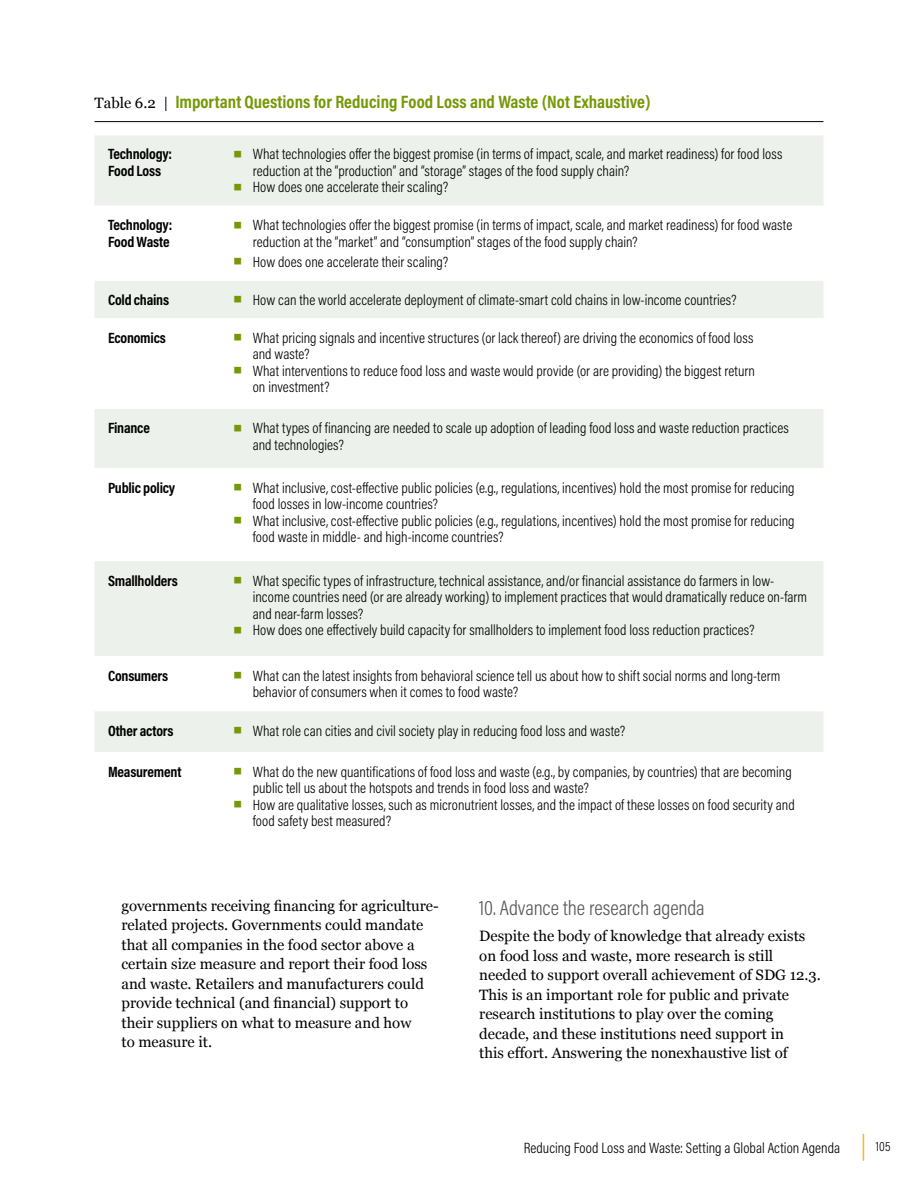
<style>
.page{position:relative;width:918px;height:1188px;background:#fff}
.page>*{position:absolute;margin:0;border:0;box-sizing:border-box;transform-origin:0 0}
.t1{font:300 21px "Acumin Pro Cond";letter-spacing:-.005em;color:#58595b}
.t2{font:700 18px "Acumin Pro Cond";color:#769807}
.t3{font:300 15px/16.5px "Acumin Pro Cond";letter-spacing:.005em;color:#000}
.t4{font:15px/19.5px "Georgia";color:#000}
.t5{font:700 15px/16.5px "Acumin Pro Cond";letter-spacing:-.015em;color:#000}
.t6{font:300 13.05px "Acumin Pro Cond";color:#000}
.s1{font-family:"Georgia";font-weight:400;font-size:15px;color:#000}
.s2{font-family:"Georgia";font-weight:400;font-size:30px;color:#769807}
</style>
<div class="page">
<svg style="left:863px;top:1134px;width:1px;height:27px"></svg>
<div style="left:94px;top:136px;width:730px;height:69px;background:#edf1eb"></div>
<svg style="left:94px;top:281px;width:730px;height:471px"></svg>
<hr style="left:94px;top:121px;width:730px;height:1px;background:#000">
<p class="t2" style="left:94px;top:90px;width:558px"><span class="s1">Table 6.2 |</span> Important Questions for Reducing Food Loss and Waste (Not Exhaustive)</p>
<p class="t5" style="left:108px;top:146px;width:66px">Technology:<br>Food Loss</p>
<p class="t3" style="left:253px;top:146px;width:531px;text-indent:-20px"><span class="s2">▪</span> What technologies offer the biggest promise (in terms of impact, scale, and market readiness) for food loss reduction at the “production” and “storage” stages of the food supply chain?</p>
<p class="t3" style="left:233px;top:179px;width:217px"><span class="s2">▪</span> How does one accelerate their scaling?</p>
<p class="t5" style="left:108px;top:217px;width:66px">Technology:<br>Food Waste</p>
<p class="t3" style="left:253px;top:217px;width:541px;text-indent:-20px"><span class="s2">▪</span> What technologies offer the biggest promise (in terms of impact, scale, and market readiness) for food waste reduction at the “market” and “consumption” stages of the food supply chain?</p>
<p class="t3" style="left:233px;top:253px;width:217px"><span class="s2">▪</span> How does one accelerate their scaling?</p>
<p class="t5" style="left:108px;top:291px;width:63px">Cold chains</p>
<p class="t3" style="left:233px;top:291px;width:505px"><span class="s2">▪</span> How can the world accelerate deployment of climate-smart cold chains in low-income countries?</p>
<p class="t5" style="left:108px;top:329px;width:59px">Economics</p>
<p class="t3" style="left:253px;top:329px;width:502px;text-indent:-20px"><span class="s2">▪</span> What pricing signals and incentive structures (or lack thereof) are driving the economics of food loss and waste?</p>
<p class="t3" style="left:253px;top:362px;width:504px;text-indent:-20px"><span class="s2">▪</span> What interventions to reduce food loss and waste would provide (or are providing) the biggest return on investment?</p>
<p class="t5" style="left:108px;top:419px;width:43px">Finance</p>
<p class="t3" style="left:253px;top:420px;width:538px;text-indent:-20px"><span class="s2">▪</span> What types of financing are needed to scale up adoption of leading food loss and waste reduction practices and technologies?</p>
<p class="t5" style="left:108px;top:479px;width:69px">Public policy</p>
<p class="t3" style="left:253px;top:479px;width:543px;text-indent:-20px"><span class="s2">▪</span> What inclusive, cost-effective public policies (e.g., regulations, incentives) hold the most promise for reducing food losses in low-income countries?</p>
<p class="t3" style="left:253px;top:512px;width:543px;text-indent:-20px"><span class="s2">▪</span> What inclusive, cost-effective public policies (e.g., regulations, incentives) hold the most promise for reducing food waste in middle- and high-income countries?</p>
<p class="t5" style="left:108px;top:572px;width:71px">Smallholders</p>
<p class="t3" style="left:253px;top:572px;width:556px;text-indent:-20px"><span class="s2">▪</span> What specific types of infrastructure, technical assistance, and/or financial assistance do farmers in low&shy;income countries need (or are already working) to implement practices that would dramatically reduce on-farm and near-farm losses?</p>
<p class="t3" style="left:233px;top:621px;width:523px"><span class="s2">▪</span> How does one effectively build capacity for smallholders to implement food loss reduction practices?</p>
<p class="t5" style="left:108px;top:667px;width:62px">Consumers</p>
<p class="t3" style="left:253px;top:667px;width:529px;text-indent:-20px"><span class="s2">▪</span> What can the latest insights from behavioral science tell us about how to shift social norms and long-term behavior of consumers when it comes to food waste?</p>
<p class="t5" style="left:108px;top:722px;width:67px">Other actors</p>
<p class="t3" style="left:233px;top:722px;width:394px"><span class="s2">▪</span> What role can cities and civil society play in reducing food loss and waste?</p>
<p class="t5" style="left:108px;top:763px;width:75px">Measurement</p>
<p class="t3" style="left:253px;top:763px;width:541px;text-indent:-20px"><span class="s2">▪</span> What do the new quantifications of food loss and waste (e.g., by companies, by countries) that are becoming public tell us about the hotspots and trends in food loss and waste?</p>
<p class="t3" style="left:253px;top:796px;width:543px;text-indent:-20px"><span class="s2">▪</span> How are qualitative losses, such as micronutrient losses, and the impact of these losses on food security and food safety best measured?</p>
<p class="t4" style="left:122px;top:895px;width:319px">governments receiving financing for agriculture&shy;related projects. Governments could mandate that all companies in the food sector above a certain size measure and report their food loss and waste. Retailers and manufacturers could provide technical (and financial) support to their suppliers on what to measure and how<br>to measure it.</p>
<h1 class="t1" style="left:479px;top:894px;width:227px">10. Advance the research agenda</h1>
<p class="t4" style="left:479px;top:926px;width:343px">Despite the body of knowledge that already exists on food loss and waste, more research is still needed to support overall achievement of SDG 12.3.<br>This is an important role for public and private research institutions to play over the coming decade, and these institutions need support in<br>this effort. Answering the nonexhaustive list of</p>
<p class="t3" style="left:524px;top:1139px;width:318px">Reducing Food Loss and Waste: Setting a Global Action Agenda</p>
<p class="t6" style="left:876px;top:1138px;width:16px">105</p>
</div>
